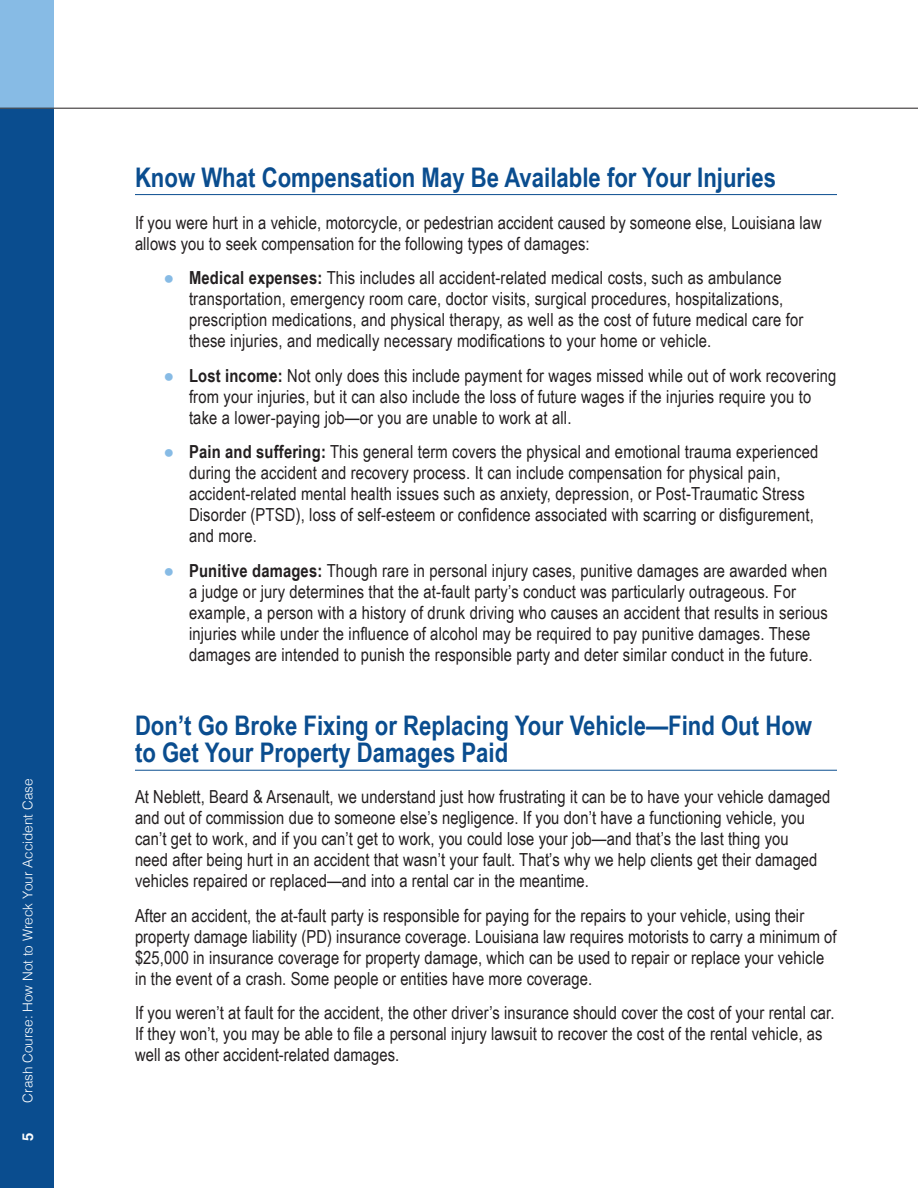
<style>
.page{position:relative;width:918px;height:1188px;background:#fff}
.page>*{position:absolute;margin:0;border:0;box-sizing:border-box;transform-origin:0 0}
.Main_Text{font:700 27px/27px "Arial Narrow";color:#0a4d8f}
.Main_Text-2{font:18px/21px "Arial Narrow";letter-spacing:.01em;color:#231f20}
.t1{font:700 15px "Helvetica";color:#fff}
.t2{font:300 13.5px "Helvetica";color:#fff}
.s1{color:#87bbe5}
.s2{font-weight:700}
</style>
<div class="page">
<div style="left:0;top:108px;width:54px;height:1080px;background:#0a4d8f"></div>
<div style="left:0;top:0;width:54px;height:108px;background:#87bbe5"></div>
<hr style="left:0;top:108px;width:918px;height:1px;background:#231f20">
<hr style="left:135px;top:194px;width:702px;height:1px;background:#0a4d8f">
<hr style="left:135px;top:770px;width:702px;height:1px;background:#0a4d8f">
<p class="t2" style="left:16px;top:1103px;width:326px;rotate:-90deg">Crash Course: How Not to Wreck Your Accident Case</p>
<p class="t1" style="left:16px;top:1141px;width:10px;rotate:-90deg">5</p>
<p class="Main_Text" style="left:135px;top:163px;width:643px">Know What Compensation May Be Available for Your Injuries</p>
<p class="Main_Text-2" style="left:135px;top:211px;width:688px">If you were hurt in a vehicle, motorcycle, or pedestrian accident caused by someone else, Louisiana law allows you to seek compensation for the following types of damages:</p>
<p class="Main_Text-2" style="left:189px;top:266px;width:616px;text-indent:-26px"><span class="s1">●</span> <span class="s2">Medical expenses:</span> This includes all accident-related medical costs, such as ambulance transportation, emergency room care, doctor visits, surgical procedures, hospitalizations, prescription medications, and physical therapy, as well as the cost of future medical care for these injuries, and medically necessary modifications to your home or vehicle.</p>
<p class="Main_Text-2" style="left:189px;top:364px;width:649px;text-indent:-26px"><span class="s1">●</span> <span class="s2">Lost income:</span> Not only does this include payment for wages missed while out of work recovering from your injuries, but it can also include the loss of future wages if the injuries require you to take a lower-paying job—or you are unable to work at all.</p>
<p class="Main_Text-2" style="left:189px;top:440px;width:631px;text-indent:-26px"><span class="s1">●</span> <span class="s2">Pain and suffering:</span> This general term covers the physical and emotional trauma experienced during the accident and recovery process. It can include compensation for physical pain, accident-related mental health issues such as anxiety, depression, or Post-Traumatic Stress Disorder (PTSD), loss of self-esteem or confidence associated with scarring or disfigurement, and more.</p>
<p class="Main_Text-2" style="left:189px;top:559px;width:640px;text-indent:-26px"><span class="s1">●</span> <span class="s2">Punitive damages:</span> Though rare in personal injury cases, punitive damages are awarded when a judge or jury determines that the at-fault party’s conduct was particularly outrageous. For example, a person with a history of drunk driving who causes an accident that results in serious injuries while under the influence of alcohol may be required to pay punitive damages. These damages are intended to punish the responsible party and deter similar conduct in the future.</p>
<p class="Main_Text" style="left:135px;top:710px;width:679px">Don’t Go Broke Fixing or Replacing Your Vehicle—Find Out How to Get Your Property Damages Paid</p>
<p class="Main_Text-2" style="left:135px;top:785px;width:697px">At Neblett, Beard &amp; Arsenault, we understand just how frustrating it can be to have your vehicle damaged and out of commission due to someone else’s negligence. If you don’t have a functioning vehicle, you can’t get to work, and if you can’t get to work, you could lose your job—and that’s the last thing you<br>need after being hurt in an accident that wasn’t your fault. That’s why we help clients get their damaged vehicles repaired or replaced—and into a rental car in the meantime.</p>
<p class="Main_Text-2" style="left:135px;top:904px;width:703px">After an accident, the at-fault party is responsible for paying for the repairs to your vehicle, using their property damage liability (PD) insurance coverage. Louisiana law requires motorists to carry a minimum of $25,000 in insurance coverage for property damage, which can be used to repair or replace your vehicle in the event of a crash. Some people or entities have more coverage.</p>
<p class="Main_Text-2" style="left:135px;top:1001px;width:701px">If you weren’t at fault for the accident, the other driver’s insurance should cover the cost of your rental car.<br>If they won’t, you may be able to file a personal injury lawsuit to recover the cost of the rental vehicle, as well as other accident-related damages.</p>
</div>
